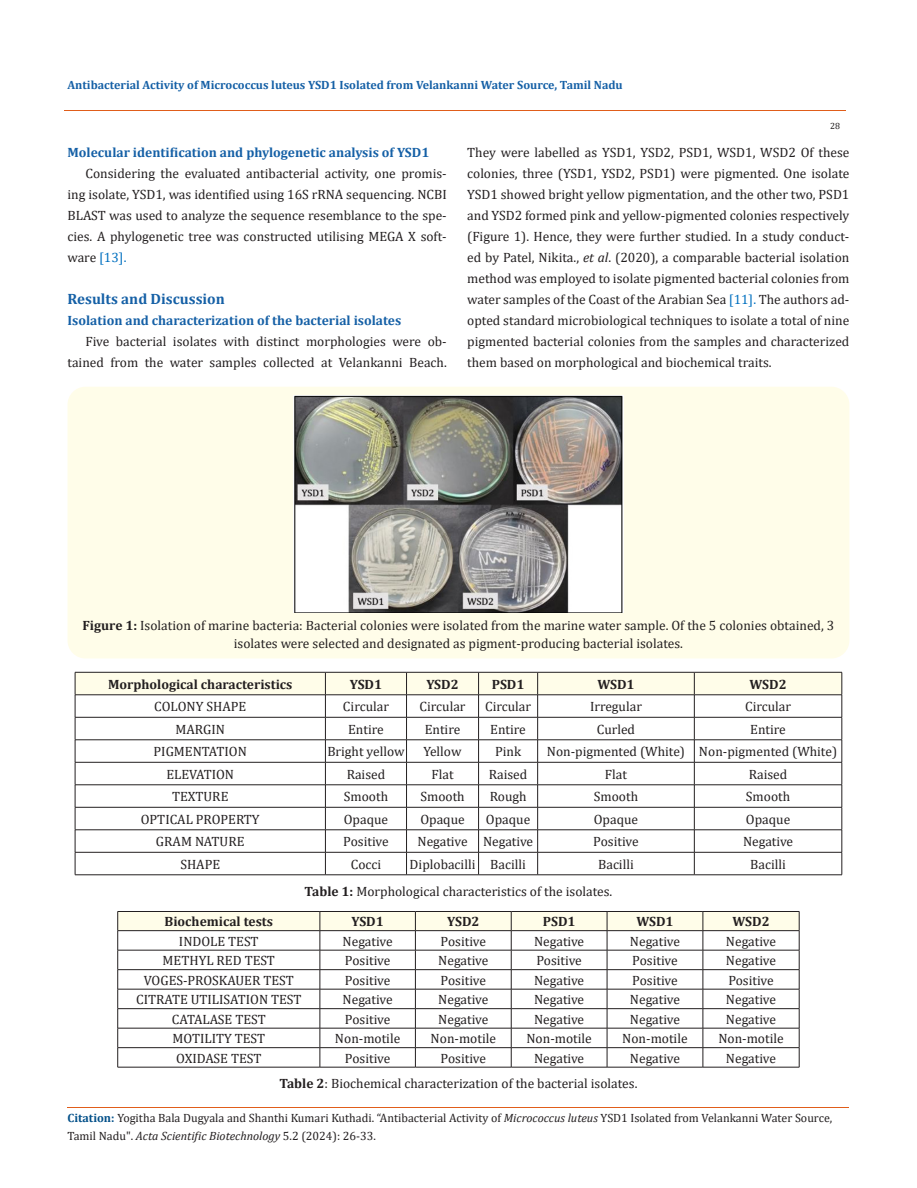
<style>
.page{position:relative;width:917px;height:1188px;background:#fff}
.page>*{position:absolute;margin:0;border:0;box-sizing:border-box;transform-origin:0 0}
.Heading_3{font:700 15px "Cambria";color:#1560a6}
.t1{font:13.5px/21px "Cambria";color:#231f20;text-align:justify}
.Heading_3-2{font:700 13.5px "Cambria";color:#1560a6}
.t2{font:700 13.5px "Cambria";color:#231f20}
.t3{font:12px/18px "Cambria";color:#231f20}
.t4{font:700 12px "Cambria";color:#1560a6}
.t5{font:9px "Cambria";color:#231f20}
.s1{color:#0070c0}
.s2{font-style:italic}
.s3{font-weight:700}
.s4{font-weight:700;color:#035089}
</style>
<div class="page">
<hr style="left:64px;top:111px;width:782px;height:1px;background:#e05d1a">
<svg style="left:75px;top:672px;width:767px;height:203px"></svg>
<hr style="left:75px;top:875px;width:250px;height:1px;background:#231f20">
<hr style="left:325px;top:875px;width:81px;height:1px;background:#231f20">
<hr style="left:406px;top:875px;width:72px;height:1px;background:#231f20">
<hr style="left:478px;top:875px;width:59px;height:1px;background:#231f20">
<hr style="left:537px;top:875px;width:157px;height:1px;background:#231f20">
<hr style="left:694px;top:875px;width:148px;height:1px;background:#231f20">
<svg style="left:117px;top:911px;width:683px;height:156px"></svg>
<hr style="left:117px;top:1067px;width:203px;height:1px;background:#231f20">
<hr style="left:320px;top:1067px;width:95px;height:1px;background:#231f20">
<hr style="left:415px;top:1067px;width:96px;height:1px;background:#231f20">
<hr style="left:511px;top:1067px;width:96px;height:1px;background:#231f20">
<hr style="left:607px;top:1067px;width:96px;height:1px;background:#231f20">
<hr style="left:703px;top:1067px;width:96px;height:1px;background:#231f20">
<div style="left:67px;top:387px;width:782px;height:271px;background:#fffde9;border-radius:18px"></div>
<img style="left:293px;top:395px;width:330px;height:218px">
<hr style="left:67px;top:1107px;width:782px;height:1px;background:#e05d1a">
<p class="t4" style="left:67px;top:76px;width:557px">Antibacterial Activity of Micrococcus luteus YSD1 Isolated from Velankanni Water Source, Tamil Nadu</p>
<p class="t5" style="left:830px;top:120px;width:11px">28</p>
<p class="Heading_3-2" style="left:67px;top:143px;width:363px">Molecular identification and phylogenetic analysis of YSD1</p>
<p class="t1" style="left:67px;top:163px;width:381px;text-indent:18px">Considering the evaluated antibacterial activity, one promis&shy;ing isolate, YSD1, was identified using 16S rRNA sequencing. NCBI BLAST was used to analyze the sequence resemblance to the spe&shy;cies. A phylogenetic tree was constructed utilising MEGA X soft&shy;ware <span class="s1">[13].</span></p>
<p class="Heading_3" style="left:67px;top:288px;width:159px">Results and Discussion</p>
<p class="Heading_3-2" style="left:67px;top:311px;width:335px">Isolation and characterization of the bacterial isolates</p>
<p class="t1" style="left:67px;top:331px;width:381px;text-align:right">Five bacterial isolates with distinct morphologies were ob&shy;tained from the water samples collected at Velankanni Beach.</p>
<p class="t1" style="left:467px;top:142px;width:384px">They were labelled as YSD1, YSD2, PSD1, WSD1, WSD2 Of these colonies, three (YSD1, YSD2, PSD1) were pigmented. One isolate YSD1 showed bright yellow pigmentation, and the other two, PSD1 and YSD2 formed pink and yellow-pigmented colonies respectively (Figure 1). Hence, they were further studied. In a study conduct&shy;ed by Patel, Nikita., <span class="s2">et al</span>. (2020), a comparable bacterial isolation method was employed to isolate pigmented bacterial colonies from water samples of the Coast of the Arabian Sea <span class="s1">[11].</span> The authors ad&shy;opted standard microbiological techniques to isolate a total of nine pigmented bacterial colonies from the samples and characterized them based on morphological and biochemical traits.</p>
<p class="t1" style="left:83px;top:616px;width:753px;line-height:18px;text-align:center"><span class="s3">Figure 1:</span> Isolation of marine bacteria: Bacterial colonies were isolated from the marine water sample. Of the 5 colonies obtained, 3 isolates were selected and designated as pigment-producing bacterial isolates.</p>
<p class="t2" style="left:108px;top:675px;width:186px">Morphological characteristics</p>
<p class="t2" style="left:350px;top:675px;width:34px">YSD1</p>
<p class="t2" style="left:426px;top:675px;width:34px">YSD2</p>
<p class="t2" style="left:491px;top:675px;width:34px">PSD1</p>
<p class="t2" style="left:597px;top:675px;width:39px">WSD1</p>
<p class="t2" style="left:749px;top:675px;width:39px">WSD2</p>
<p class="t1" style="left:154px;top:696px;width:93px">COLONY SHAPE</p>
<p class="t1" style="left:343px;top:696px;width:47px">Circular</p>
<p class="t1" style="left:419px;top:696px;width:47px">Circular</p>
<p class="t1" style="left:485px;top:696px;width:47px">Circular</p>
<p class="t1" style="left:590px;top:696px;width:53px">Irregular</p>
<p class="t1" style="left:745px;top:696px;width:47px">Circular</p>
<p class="t1" style="left:175px;top:719px;width:51px">MARGIN</p>
<p class="t1" style="left:348px;top:719px;width:37px">Entire</p>
<p class="t1" style="left:425px;top:719px;width:37px">Entire</p>
<p class="t1" style="left:490px;top:719px;width:37px">Entire</p>
<p class="t1" style="left:597px;top:719px;width:40px">Curled</p>
<p class="t1" style="left:750px;top:719px;width:37px">Entire</p>
<p class="t1" style="left:154px;top:741px;width:95px">PIGMENTATION</p>
<p class="t1" style="left:327px;top:741px;width:79px">Bright yellow</p>
<p class="t1" style="left:423px;top:741px;width:39px">Yellow</p>
<p class="t1" style="left:495px;top:741px;width:28px">Pink</p>
<p class="t1" style="left:547px;top:741px;width:140px">Non-pigmented (White)</p>
<p class="t1" style="left:699px;top:741px;width:140px">Non-pigmented (White)</p>
<p class="t1" style="left:166px;top:764px;width:69px">ELEVATION</p>
<p class="t1" style="left:347px;top:764px;width:40px">Raised</p>
<p class="t1" style="left:431px;top:764px;width:24px">Flat</p>
<p class="t1" style="left:489px;top:764px;width:40px">Raised</p>
<p class="t1" style="left:605px;top:764px;width:24px">Flat</p>
<p class="t1" style="left:748px;top:764px;width:40px">Raised</p>
<p class="t1" style="left:172px;top:786px;width:58px">TEXTURE</p>
<p class="t1" style="left:344px;top:786px;width:46px">Smooth</p>
<p class="t1" style="left:420px;top:786px;width:46px">Smooth</p>
<p class="t1" style="left:489px;top:786px;width:38px">Rough</p>
<p class="t1" style="left:594px;top:786px;width:46px">Smooth</p>
<p class="t1" style="left:746px;top:786px;width:46px">Smooth</p>
<p class="t1" style="left:141px;top:809px;width:120px">OPTICAL PROPERTY</p>
<p class="t1" style="left:344px;top:809px;width:46px">Opaque</p>
<p class="t1" style="left:420px;top:809px;width:46px">Opaque</p>
<p class="t1" style="left:486px;top:809px;width:46px">Opaque</p>
<p class="t1" style="left:593px;top:809px;width:46px">Opaque</p>
<p class="t1" style="left:745px;top:809px;width:46px">Opaque</p>
<p class="t1" style="left:156px;top:831px;width:90px">GRAM NATURE</p>
<p class="t1" style="left:343px;top:831px;width:47px">Positive</p>
<p class="t1" style="left:417px;top:831px;width:52px">Negative</p>
<p class="t1" style="left:483px;top:831px;width:52px">Negative</p>
<p class="t1" style="left:593px;top:831px;width:47px">Positive</p>
<p class="t1" style="left:743px;top:831px;width:52px">Negative</p>
<p class="t1" style="left:180px;top:854px;width:41px">SHAPE</p>
<p class="t1" style="left:351px;top:854px;width:32px">Cocci</p>
<p class="t1" style="left:409px;top:854px;width:67px">Diplobacilli</p>
<p class="t1" style="left:490px;top:854px;width:37px">Bacilli</p>
<p class="t1" style="left:598px;top:854px;width:37px">Bacilli</p>
<p class="t1" style="left:750px;top:854px;width:37px">Bacilli</p>
<p class="t1" style="left:304px;top:881px;width:309px"><span class="s3">Table 1:</span> Morphological characteristics of the isolates.</p>
<p class="t2" style="left:164px;top:912px;width:110px">Biochemical tests</p>
<p class="t2" style="left:351px;top:912px;width:34px">YSD1</p>
<p class="t2" style="left:447px;top:912px;width:34px">YSD2</p>
<p class="t2" style="left:542px;top:912px;width:34px">PSD1</p>
<p class="t2" style="left:636px;top:912px;width:39px">WSD1</p>
<p class="t2" style="left:732px;top:912px;width:39px">WSD2</p>
<p class="t1" style="left:179px;top:931px;width:81px">INDOLE TEST</p>
<p class="t1" style="left:342px;top:931px;width:52px">Negative</p>
<p class="t1" style="left:440px;top:931px;width:47px">Positive</p>
<p class="t1" style="left:534px;top:931px;width:52px">Negative</p>
<p class="t1" style="left:630px;top:931px;width:52px">Negative</p>
<p class="t1" style="left:726px;top:931px;width:52px">Negative</p>
<p class="t1" style="left:163px;top:950px;width:114px">METHYL RED TEST</p>
<p class="t1" style="left:345px;top:950px;width:47px">Positive</p>
<p class="t1" style="left:438px;top:950px;width:52px">Negative</p>
<p class="t1" style="left:536px;top:950px;width:47px">Positive</p>
<p class="t1" style="left:632px;top:950px;width:47px">Positive</p>
<p class="t1" style="left:726px;top:950px;width:52px">Negative</p>
<p class="t1" style="left:144px;top:970px;width:151px">VOGES-PROSKAUER TEST</p>
<p class="t1" style="left:345px;top:970px;width:47px">Positive</p>
<p class="t1" style="left:440px;top:970px;width:47px">Positive</p>
<p class="t1" style="left:534px;top:970px;width:52px">Negative</p>
<p class="t1" style="left:632px;top:970px;width:47px">Positive</p>
<p class="t1" style="left:728px;top:970px;width:47px">Positive</p>
<p class="t1" style="left:136px;top:989px;width:167px">CITRATE UTILISATION TEST</p>
<p class="t1" style="left:342px;top:989px;width:52px">Negative</p>
<p class="t1" style="left:438px;top:989px;width:52px">Negative</p>
<p class="t1" style="left:534px;top:989px;width:52px">Negative</p>
<p class="t1" style="left:630px;top:989px;width:52px">Negative</p>
<p class="t1" style="left:726px;top:989px;width:52px">Negative</p>
<p class="t1" style="left:172px;top:1009px;width:95px">CATALASE TEST</p>
<p class="t1" style="left:345px;top:1009px;width:47px">Positive</p>
<p class="t1" style="left:438px;top:1009px;width:52px">Negative</p>
<p class="t1" style="left:534px;top:1009px;width:52px">Negative</p>
<p class="t1" style="left:630px;top:1009px;width:52px">Negative</p>
<p class="t1" style="left:726px;top:1009px;width:52px">Negative</p>
<p class="t1" style="left:172px;top:1028px;width:94px">MOTILITY TEST</p>
<p class="t1" style="left:335px;top:1028px;width:67px">Non-motile</p>
<p class="t1" style="left:430px;top:1028px;width:67px">Non-motile</p>
<p class="t1" style="left:526px;top:1028px;width:67px">Non-motile</p>
<p class="t1" style="left:622px;top:1028px;width:67px">Non-motile</p>
<p class="t1" style="left:718px;top:1028px;width:67px">Non-motile</p>
<p class="t1" style="left:176px;top:1048px;width:87px">OXIDASE TEST</p>
<p class="t1" style="left:345px;top:1048px;width:47px">Positive</p>
<p class="t1" style="left:440px;top:1048px;width:47px">Positive</p>
<p class="t1" style="left:534px;top:1048px;width:52px">Negative</p>
<p class="t1" style="left:630px;top:1048px;width:52px">Negative</p>
<p class="t1" style="left:726px;top:1048px;width:52px">Negative</p>
<p class="t1" style="left:279px;top:1073px;width:359px"><span class="s3">Table 2</span>: Biochemical characterization of the bacterial isolates.</p>
<p class="t3" style="left:67px;top:1109px;width:766px"><span class="s4">Citation:</span> Yogitha Bala Dugyala and Shanthi Kumari Kuthadi. “Antibacterial Activity of <span class="s2">Micrococcus luteus</span> YSD1 Isolated from Velankanni Water Source,<br>Tamil Nadu". <span class="s2">Acta Scientific Biotechnology</span> 5.2 (2024): 26-33.</p>
</div>
